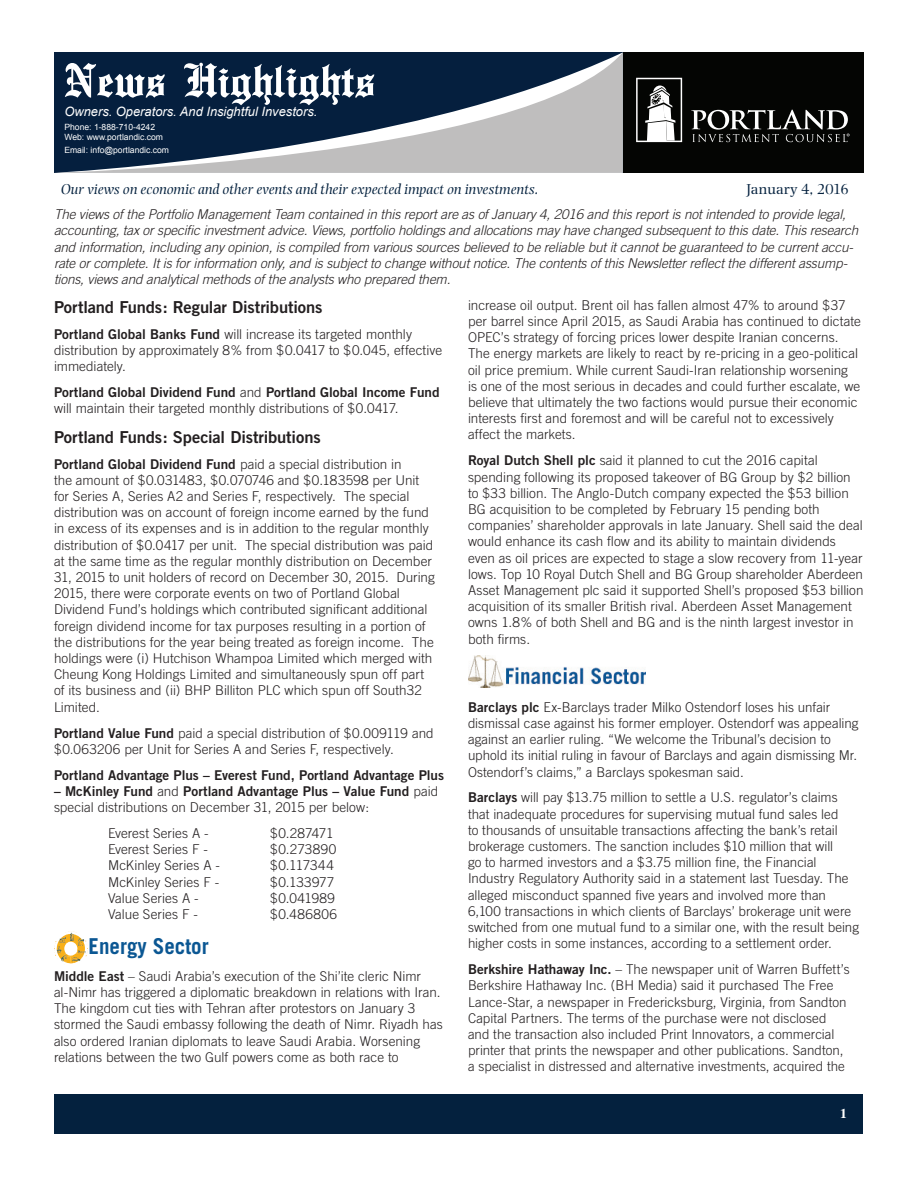
<style>
.page{position:relative;width:918px;height:1188px;background:#fff}
.page>*{position:absolute;margin:0;border:0;box-sizing:border-box;transform-origin:0 0}
.t1{font:500 51px "English Towne";color:#fff}
.t2{font:700 21.9px "Trade Gothic";color:#0b5793;scale:.96 1}
.Article_-_Body{font:16.5px "Trade Gothic Bold Two";letter-spacing:-.01em;color:#231f20}
.t3{font:italic 15px "Photina";color:#04213e}
.t4{font:15px "Photina";letter-spacing:-.02em;color:#04213e}
.Article_-_Body-2{font:300 13.5px/16.2px "Trade Gothic";letter-spacing:.005em;color:#231f20}
.t5{font:italic 300 13.5px/16.2px "Trade Gothic";letter-spacing:-.01em;color:#231f20}
.Article_-_Body-3{font:13.5px "Trade Gothic Bold Two";color:#231f20}
.t6{font:700 13.5px "Times";color:#fff}
.t7{font:italic 12.9px "Arial";color:#fff}
.t8{font:8.55px/10.4px "Arial";color:#fff}
.s1{font-family:"Trade Gothic Bold Two";font-weight:400}
</style>
<div class="page">
<div style="left:606px;top:52px;width:258px;height:121px;background:#040503"></div>
<div style="left:55px;top:1094px;width:808px;height:39px;background:#04213e"></div>
<svg style="left:54px;top:53px;width:569px;height:120px;background:#4d5d71"></svg>
<svg style="left:636px;top:78px;width:46px;height:64px"></svg>
<svg style="left:691px;top:110px;width:159px;height:32px"></svg>
<svg style="left:54px;top:931px;width:34px;height:33px"></svg>
<img style="left:468px;top:656px;width:177px;height:32px">
<h1 class="t1" style="left:64px;top:51px;width:312px">News Highlights</h1>
<p class="t7" style="left:64px;top:103px;width:255px">Owners. Operators. And Insightful Investors.</p>
<p class="t8" style="left:64px;top:122px;width:100px">Phone: 1-888-710-4242<br>Web: www.portlandic.com</p>
<p class="t8" style="left:64px;top:145px;width:106px">Email: info@portlandic.com</p>
<p class="t3" style="left:61px;top:181px;width:479px">Our views on economic and other events and their expected impact on investments.</p>
<p class="t4" style="left:747px;top:180px;width:104px">January 4, 2016</p>
<p class="t5" style="left:54px;top:206px;width:806px">The views of the Portfolio Management Team contained in this report are as of January 4, 2016 and this report is not intended to provide legal, accounting, tax or specific investment advice. Views, portfolio holdings and allocations may have changed subsequent to this date. This research and information, including any opinion, is compiled from various sources believed to be reliable but it cannot be guaranteed to be current accu&shy;rate or complete. It is for information only, and is subject to change without notice. The contents of this Newsletter reflect the different assump&shy;tions, views and analytical methods of the analysts who prepared them.</p>
<p class="Article_-_Body" style="left:54px;top:296px;width:270px">Portland Funds: Regular Distributions</p>
<p class="Article_-_Body-2" style="left:54px;top:325px;width:390px"><span class="s1">Portland Global Banks Fund</span> will increase its targeted monthly distribution by approximately 8% from $0.0417 to $0.045, effective immediately.</p>
<p class="Article_-_Body-2" style="left:54px;top:384px;width:387px"><span class="s1">Portland Global Dividend Fund</span> and <span class="s1">Portland Global Income Fund </span>will maintain their targeted monthly distributions of $0.0417.</p>
<p class="Article_-_Body" style="left:54px;top:427px;width:268px">Portland Funds: Special Distributions</p>
<p class="Article_-_Body-2" style="left:54px;top:456px;width:382px"><span class="s1">Portland Global Dividend Fund</span> paid a special distribution in<br>the amount of $0.031483, $0.070746 and $0.183598 per Unit for Series A, Series A2 and Series F, respectively. The special distribution was on account of foreign income earned by the fund in excess of its expenses and is in addition to the regular monthly distribution of $0.0417 per unit. The special distribution was paid at the same time as the regular monthly distribution on December 31, 2015 to unit holders of record on December 30, 2015. During 2015, there were corporate events on two of Portland Global Dividend Fund’s holdings which contributed significant additional foreign dividend income for tax purposes resulting in a portion of the distributions for the year being treated as foreign income. The holdings were (i) Hutchison Whampoa Limited which merged with Cheung Kong Holdings Limited and simultaneously spun off part of its business and (ii) BHP Billiton PLC which spun off South32<br>Limited.</p>
<p class="Article_-_Body-2" style="left:54px;top:724px;width:381px"><span class="s1">Portland Value Fund</span> paid a special distribution of $0.009119 and $0.063206 per Unit for Series A and Series F, respectively.</p>
<p class="Article_-_Body-3" style="left:54px;top:766px;width:392px">Portland Advantage Plus – Everest Fund, Portland Advantage Plus</p>
<p class="Article_-_Body-2" style="left:54px;top:783px;width:386px"><span class="s1">– McKinley Fund</span> and <span class="s1">Portland Advantage Plus – Value Fund</span> paid special distributions on December 31, 2015 per below:</p>
<p class="Article_-_Body-2" style="left:108px;top:825px;width:102px">Everest Series A -</p>
<p class="Article_-_Body-2" style="left:270px;top:825px;width:65px">$0.287471</p>
<p class="Article_-_Body-2" style="left:108px;top:841px;width:102px">Everest Series F -</p>
<p class="Article_-_Body-2" style="left:270px;top:841px;width:68px">$0.273890</p>
<p class="Article_-_Body-2" style="left:108px;top:857px;width:114px">McKinley Series A -</p>
<p class="Article_-_Body-2" style="left:270px;top:857px;width:65px">$0.117344</p>
<p class="Article_-_Body-2" style="left:108px;top:874px;width:113px">McKinley Series F -</p>
<p class="Article_-_Body-2" style="left:270px;top:874px;width:66px">$0.133977</p>
<p class="Article_-_Body-2" style="left:108px;top:890px;width:92px">Value Series A -</p>
<p class="Article_-_Body-2" style="left:270px;top:890px;width:66px">$0.041989</p>
<p class="Article_-_Body-2" style="left:108px;top:906px;width:91px">Value Series F -</p>
<p class="Article_-_Body-2" style="left:270px;top:906px;width:69px">$0.486806</p>
<p class="t2" style="left:89px;top:933px;width:127px">Energy Sector</p>
<p class="Article_-_Body-2" style="left:54px;top:968px;width:390px"><span class="s1">Middle East</span> – Saudi Arabia’s execution of the Shi’ite cleric Nimr al-Nimr has triggered a diplomatic breakdown in relations with Iran.<br>The kingdom cut ties with Tehran after protestors on January 3 stormed the Saudi embassy following the death of Nimr. Riyadh has also ordered Iranian diplomats to leave Saudi Arabia. Worsening relations between the two Gulf powers come as both race to</p>
<p class="Article_-_Body-2" style="left:468px;top:297px;width:394px">increase oil output. Brent oil has fallen almost 47% to around $37 per barrel since April 2015, as Saudi Arabia has continued to dictate OPEC’s strategy of forcing prices lower despite Iranian concerns.<br>The energy markets are likely to react by re-pricing in a geo-political oil price premium. While current Saudi-Iran relationship worsening<br>is one of the most serious in decades and could further escalate, we believe that ultimately the two factions would pursue their economic interests first and foremost and will be careful not to excessively affect the markets.</p>
<p class="Article_-_Body-2" style="left:468px;top:452px;width:397px"><span class="s1">Royal Dutch Shell plc</span> said it planned to cut the 2016 capital spending following its proposed takeover of BG Group by $2 billion to $33 billion. The Anglo-Dutch company expected the $53 billion BG acquisition to be completed by February 15 pending both companies’ shareholder approvals in late January. Shell said the deal would enhance its cash flow and its ability to maintain dividends even as oil prices are expected to stage a slow recovery from 11-year lows. Top 10 Royal Dutch Shell and BG Group shareholder Aberdeen Asset Management plc said it supported Shell’s proposed $53 billion acquisition of its smaller British rival. Aberdeen Asset Management owns 1.8% of both Shell and BG and is the ninth largest investor in both firms.</p>
<p class="Article_-_Body-2" style="left:468px;top:699px;width:392px"><span class="s1">Barclays plc</span> Ex-Barclays trader Milko Ostendorf loses his unfair dismissal case against his former employer. Ostendorf was appealing against an earlier ruling. “We welcome the Tribunal’s decision to uphold its initial ruling in favour of Barclays and again dismissing Mr.<br>Ostendorf’s claims,” a Barclays spokesman said.</p>
<p class="Article_-_Body-2" style="left:468px;top:789px;width:393px"><span class="s1">Barclays</span> will pay $13.75 million to settle a U.S. regulator’s claims that inadequate procedures for supervising mutual fund sales led<br>to thousands of unsuitable transactions affecting the bank’s retail brokerage customers. The sanction includes $10 million that will<br>go to harmed investors and a $3.75 million fine, the Financial Industry Regulatory Authority said in a statement last Tuesday. The alleged misconduct spanned five years and involved more than 6,100 transactions in which clients of Barclays’ brokerage unit were switched from one mutual fund to a similar one, with the result being higher costs in some instances, according to a settlement order.</p>
<p class="Article_-_Body-2" style="left:468px;top:961px;width:383px"><span class="s1">Berkshire Hathaway Inc.</span> – The newspaper unit of Warren Buffett’s Berkshire Hathaway Inc. (BH Media) said it purchased The Free Lance-Star, a newspaper in Fredericksburg, Virginia, from Sandton Capital Partners. The terms of the purchase were not disclosed and the transaction also included Print Innovators, a commercial printer that prints the newspaper and other publications. Sandton, a specialist in distressed and alternative investments, acquired the</p>
<p class="t6" style="left:840px;top:1100px;width:8px">1</p>
</div>
